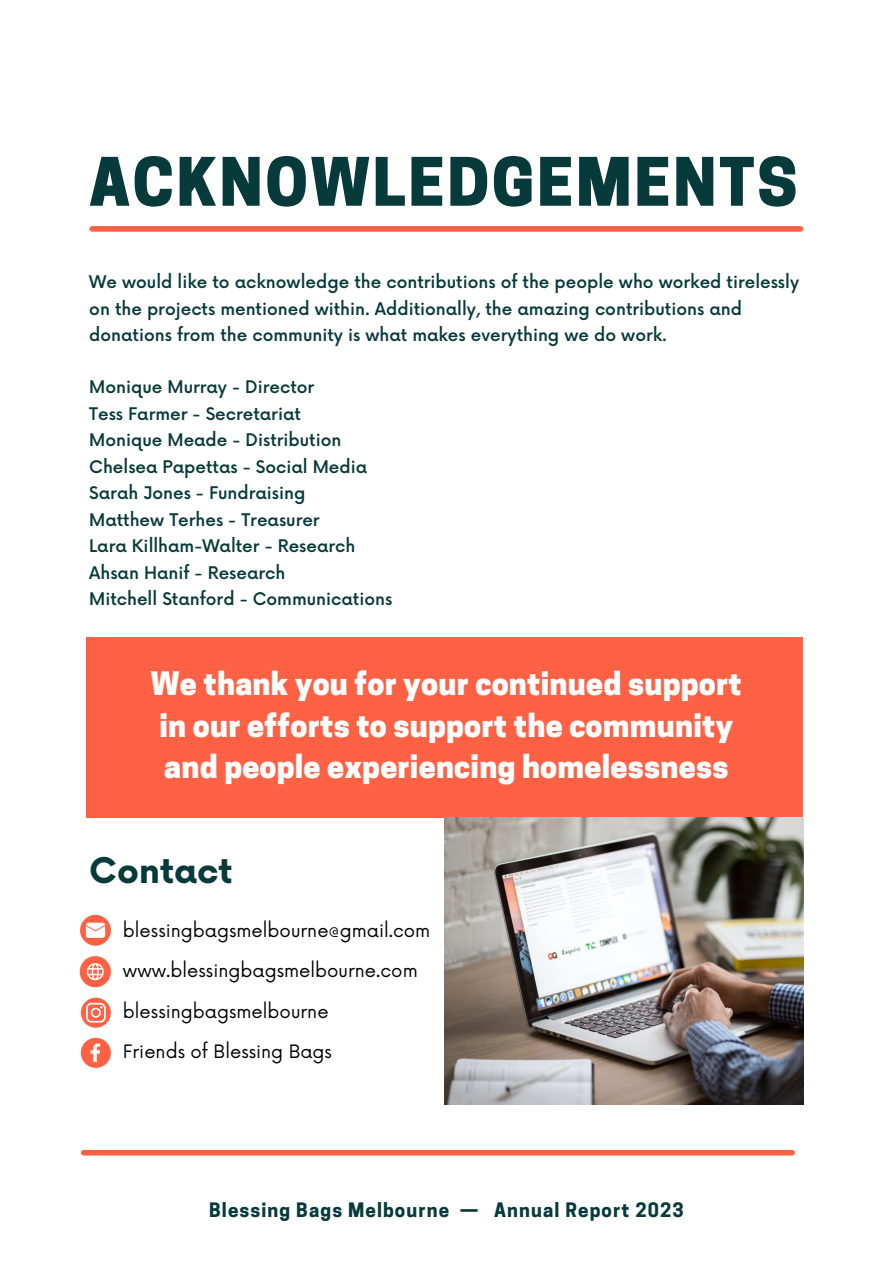
<style>
.page{position:relative;width:893px;height:1264px;background:#fff}
.page>*{position:absolute;margin:0;border:0;box-sizing:border-box;transform-origin:0 0}
.t1{font:800 62.7px "Cooper Hewitt";letter-spacing:.04em;color:#073a3b}
.t2{font:700 34.5px "Now";color:#073a3b}
.t3{font:800 30.3px/41.5px "Cooper Hewitt";letter-spacing:.01em;color:#fff}
.t4{font:700 18.75px "Cooper Hewitt";letter-spacing:.06em;color:#073a3b}
.t5{font:18px "Now";color:#000}
.t6{font:500 16.95px/26.5px "Now";color:#073a3b}
</style>
<div class="page">
<div style="left:92px;top:226px;width:708px;height:6px;background:#ff6145"></div>
<div style="left:86px;top:637px;width:717px;height:180px;background:#ff6145"></div>
<div style="left:84px;top:1149px;width:708px;height:6px;background:#ff6145"></div>
<img style="left:445px;top:817px;width:358px;height:287px">
<svg style="left:81px;top:1037px;width:30px;height:30px"></svg>
<svg style="left:81px;top:997px;width:30px;height:30px"></svg>
<svg style="left:80px;top:914px;width:30px;height:31px"></svg>
<svg style="left:80px;top:956px;width:31px;height:31px"></svg>
<p class="t1" style="left:89px;top:159px;width:709px">ACKNOWLEDGEMENTS</p>
<p class="t6" style="left:89px;top:270px;width:711px">We would like to acknowledge the contributions of the people who worked tirelessly on the projects mentioned within. Additionally, the amazing contributions and donations from the community is what makes everything we do work.</p>
<p class="t6" style="left:89px;top:375px;width:226px">Monique Murray - Director</p>
<p class="t6" style="left:89px;top:401px;width:213px">Tess Farmer - Secretariat</p>
<p class="t6" style="left:89px;top:428px;width:253px">Monique Meade - Distribution</p>
<p class="t6" style="left:89px;top:454px;width:279px">Chelsea Papettas - Social Media</p>
<p class="t6" style="left:89px;top:481px;width:218px">Sarah Jones - Fundraising</p>
<p class="t6" style="left:89px;top:507px;width:232px">Matthew Terhes - Treasurer</p>
<p class="t6" style="left:89px;top:534px;width:267px">Lara Killham-Walter - Research</p>
<p class="t6" style="left:89px;top:560px;width:197px">Ahsan Hanif - Research</p>
<p class="t6" style="left:89px;top:587px;width:304px">Mitchell Stanford - Communications</p>
<p class="t3" style="left:151px;top:667px;width:592px">We thank you for your continued support in our efforts to support the community and people experiencing homelessness</p>
<p class="t2" style="left:89px;top:851px;width:145px">Contact</p>
<p class="t5" style="left:123px;top:920px;width:309px">blessingbagsmelbourne@gmail.com</p>
<p class="t5" style="left:123px;top:960px;width:296px">www.blessingbagsmelbourne.com</p>
<p class="t5" style="left:123px;top:1001px;width:207px">blessingbagsmelbourne</p>
<p class="t5" style="left:123px;top:1041px;width:211px">Friends of Blessing Bags</p>
<p class="t4" style="left:209px;top:1202px;width:476px">Blessing Bags Melbourne — Annual Report 2023</p>
</div>
